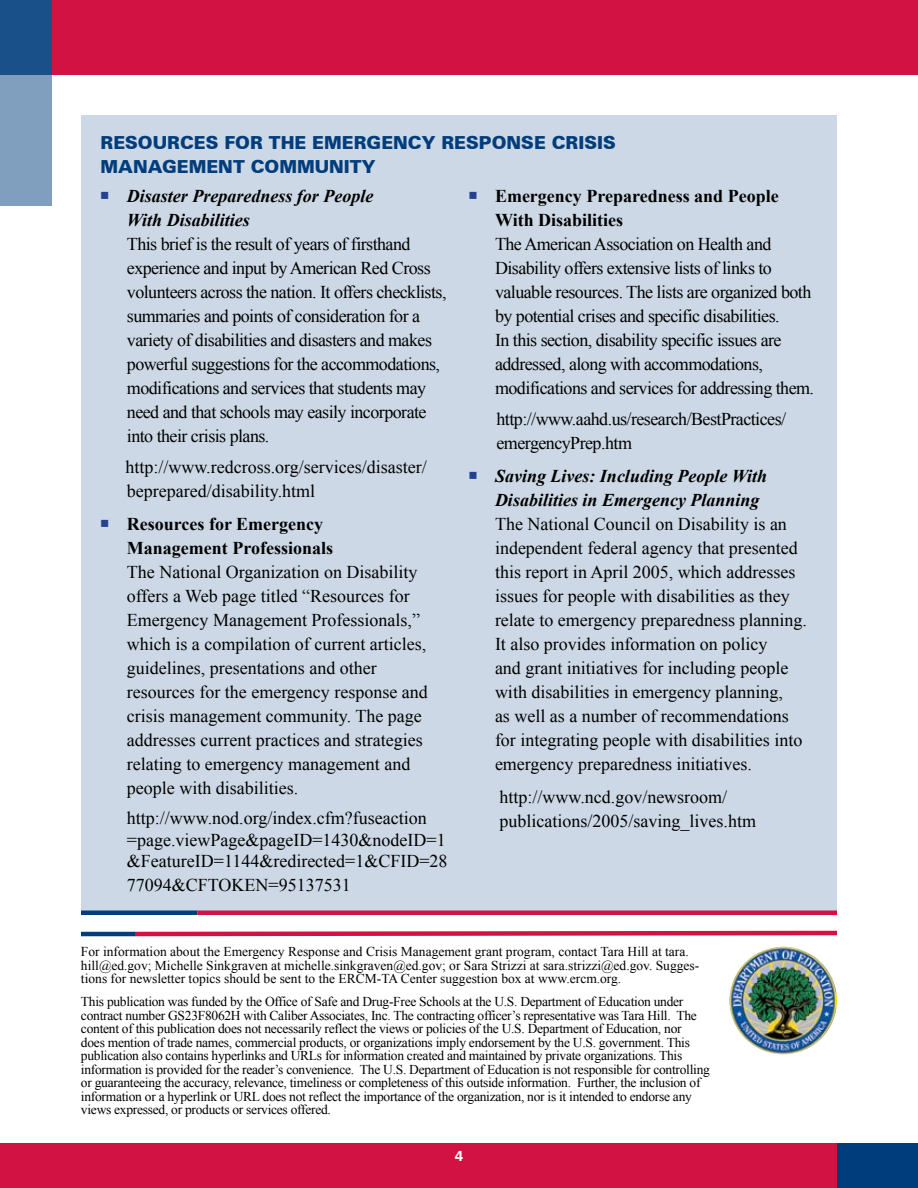
<style>
.page{position:relative;width:918px;height:1188px;background:#fff}
.page>*{position:absolute;margin:0;border:0;box-sizing:border-box;transform-origin:0 0}
.t1{font:18px/24px "Times New Roman";color:#000}
.t2{font:18px/24px "Times New Roman";letter-spacing:-.03em;color:#000}
.t3{font:italic 700 18px/24px "Times New Roman";color:#000}
.t4{font:700 18px/24px "Times New Roman";color:#000}
.t5{font:900 18px/24px "Zurich BT";color:#003d7d}
.t6{font:13.5px/13.5px "Times New Roman";letter-spacing:-.02em;color:#000}
.t7{font:13.5px/13.5px "Times New Roman";color:#000}
</style>
<div class="page">
<div style="left:0;top:1143px;width:855px;height:45px;background:#d11242"></div>
<div style="left:0;top:20px;width:52px;height:186px;background:#809ebe"></div>
<div style="left:25px;top:0;width:893px;height:75px;background:#d11242"></div>
<div style="left:0;top:0;width:52px;height:75px;background:#1a508a"></div>
<div style="left:837px;top:1143px;width:81px;height:45px;background:#003d7d"></div>
<hr style="left:81px;top:932px;width:54px;height:4px;background:#003d7d">
<svg style="left:130px;top:930px;width:707px;height:7px"></svg>
<img style="left:730px;top:947px;width:107px;height:107px;border-radius:50%">
<div style="left:81px;top:116px;width:756px;height:798px;background:#ccd8e5"></div>
<div style="left:81px;top:910px;width:116px;height:5px;background:#003d7d"></div>
<div style="left:197px;top:910px;width:640px;height:5px;background:#d11242"></div>
<p class="t5" style="left:100px;top:130px;width:514px">RESOURCES FOR THE EM ERGENCY RESPONSE CRISIS<br>MANA</p>
<p class="t5" style="left:162px;top:154px;width:134px">GEMENT COMMUN</p>
<p class="t5" style="left:344px;top:154px;width:33px">ITY</p>
<p class="t3" style="left:127px;top:183px;width:248px">Disaster Preparedness for People<br>With Disabilities</p>
<p class="t2" style="left:127px;top:232px;width:321px">This brief is the result of years of firsthand experience and input by American Red Cross volunteers across the nation. It offers checklists, summaries and points of consideration for a variety of disabilities and disasters and makes powerful suggestions for the accommodations, modifications and services that students may need and that schools may easily incorporate into their crisis plans.</p>
<p class="t1" style="left:125px;top:454px;width:303px">http://www.redcross.org/services/disaster/ beprepared/disability.html</p>
<p class="t4" style="left:127px;top:511px;width:208px">Resources for Emergency<br>Management Professionals</p>
<p class="t1" style="left:127px;top:559px;width:303px">The National Organization on Disability offers a Web page titled “Resources for Emergency Management Professionals,” which is a compilation of current articles, guidelines, presentations and other resources for the emergency response and crisis management community. The page addresses current practices and strategies relating to emergency management and people with disabilities.</p>
<p class="t1" style="left:127px;top:807px;width:322px;line-height:21.6px">http://www.nod.org/index.cfm?fuseaction =page.viewPage&amp;pageID=1430&amp;nodeID=1 &amp;FeatureID=1144&amp;redirected=1&amp;CFID=28</p>
<p class="t1" style="left:127px;top:873px;width:225px">77094&amp;CFTOKEN=95137531</p>
<p class="t4" style="left:495px;top:183px;width:285px">Emergency Preparedness and People<br>With Disabilities</p>
<p class="t2" style="left:495px;top:232px;width:321px">The American Association on Health and Disability offers extensive lists of links to valuable resources. The lists are organized both by potential crises and specific disabilities.<br>In this section, disability specific issues are addressed, along with accommodations, modifications and services for addressing them.</p>
<p class="t2" style="left:497px;top:406px;width:291px">http://www.aahd.us/research/BestPractices/ emergencyPrep.htm</p>
<p class="t3" style="left:495px;top:463px;width:274px">Saving Lives: Including People With<br>Disabilities in Emergency Planning</p>
<p class="t1" style="left:495px;top:511px;width:314px">The National Council on Disability is an independent federal agency that presented this report in April 2005, which addresses issues for people with disabilities as they relate to emergency preparedness planning.<br>It also provides information on policy<br>and grant initiatives for including people with disabilities in emergency planning,<br>as well as a number of recommendations for integrating people with disabilities into emergency preparedness initiatives.</p>
<p class="t1" style="left:500px;top:784px;width:258px">http://www.ncd.gov/newsroom/ publications/2005/saving_lives.htm</p>
<p class="t7" style="left:81px;top:945px;width:620px">For information about the Emergency Response and Crisis Management grant program, contact Tara Hill at tara. hill@ed.gov; Michelle Sinkgraven at michelle.sinkgraven@ed.gov; or Sara Strizzi at sara.strizzi@ed.gov. Sugges&shy;tions for newsletter topics should be sent to the ERCM-TA Center suggestion box at www.ercm.org.</p>
<p class="t6" style="left:81px;top:995px;width:630px">This publication was funded by the Office of Safe and Drug-Free Schools at the U.S. Department of Education under contract number GS23F8062H with Caliber Associates, Inc. The contracting officer’s representative was Tara Hill. The content of this publication does not necessarily reflect the views or policies of the U.S. Department of Education, nor<br>does mention of trade names, commercial products, or organizations imply endorsement by the U.S. government. This publication also contains hyperlinks and URLs for information created and maintained by private organizations. This information is provided for the reader’s convenience. The U.S. Department of Education is not responsible for controlling or guaranteeing the accuracy, relevance, timeliness or completeness of this outside information. Further, the inclusion of information or a hyperlink or URL does not reflect the importance of the organization, nor is it intended to endorse any views expressed, or products or services offered.</p>
</div>
